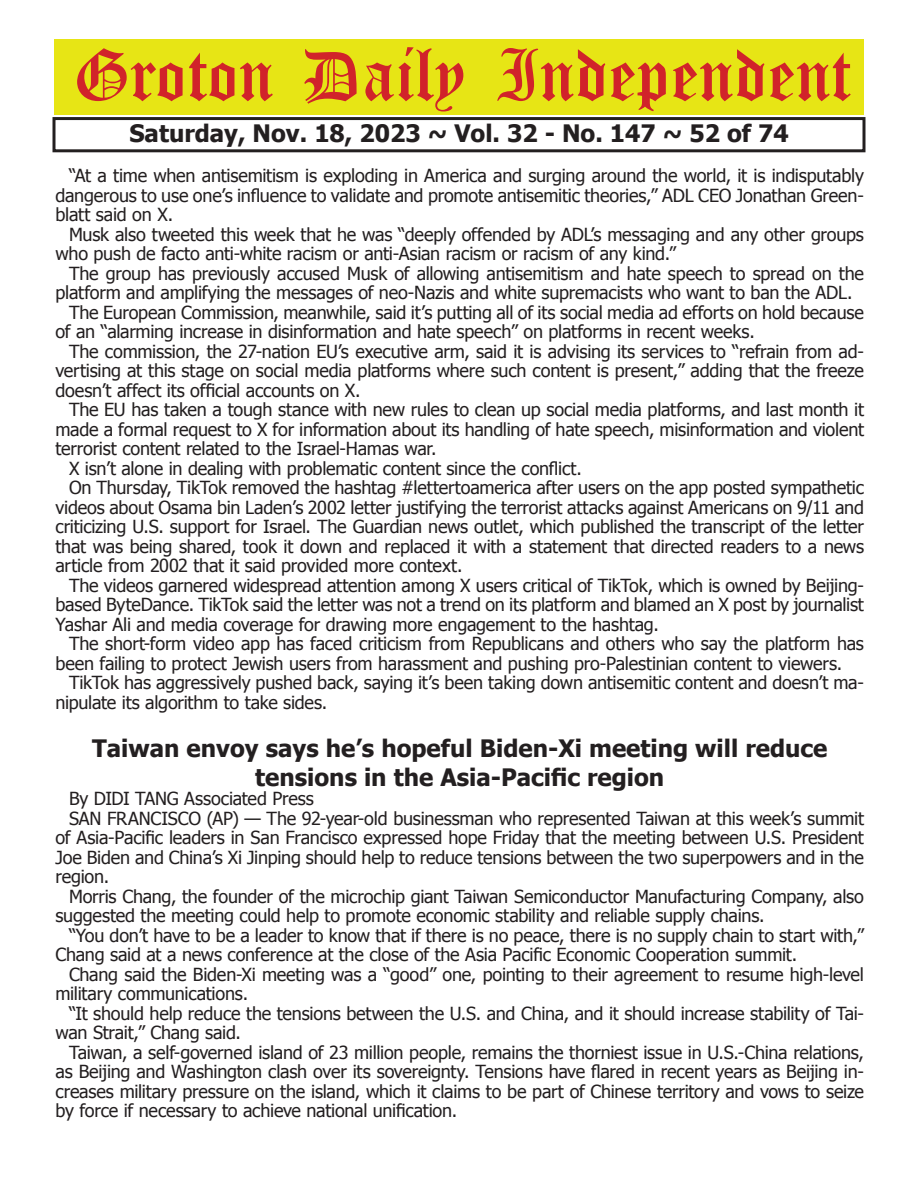
<style>
.page{position:relative;width:918px;height:1188px;background:#fff}
.page>*{position:absolute;margin:0;border:0;box-sizing:border-box;transform-origin:0 0}
.t1{font:54px "Old English Five";color:#d1232a}
.t2{font:700 24px/28.8px "Tahoma";color:#231f20;text-align:center}
.t3{font:18px/19.5px "Tahoma";letter-spacing:-.01em;color:#231f20;text-align:justify}
</style>
<div class="page">
<div style="left:52px;top:117px;width:814px;height:35px;border:3px solid #231f20"></div>
<div style="left:54px;top:40px;width:810px;height:75px;background:#e7e515"></div>
<h1 class="t1" style="left:73px;top:50px;width:779px">Groton Daily Independent</h1>
<h2 class="t2" style="left:129px;top:117px;width:661px">Saturday, Nov. 18, 2023 ~ Vol. 32 - No. 147 ~ 52 of 74</h2>
<p class="t3" style="left:56px;top:165px;width:810px;text-indent:14px">“At a time when antisemitism is exploding in America and surging around the world, it is indisputably dangerous to use one’s influence to validate and promote antisemitic theories,” ADL CEO Jonathan Green&shy;blatt said on X.</p>
<p class="t3" style="left:56px;top:224px;width:810px;text-indent:14px">Musk also tweeted this week that he was “deeply offended by ADL’s messaging and any other groups who push de facto anti-white racism or anti-Asian racism or racism of any kind.”</p>
<p class="t3" style="left:69px;top:263px;width:797px">The group has previously accused Musk of allowing antisemitism and hate speech to spread on the</p>
<p class="t3" style="left:56px;top:282px;width:799px">platform and amplifying the messages of neo-Nazis and white supremacists who want to ban the ADL.</p>
<p class="t3" style="left:69px;top:302px;width:797px">The European Commission, meanwhile, said it’s putting all of its social media ad efforts on hold because</p>
<p class="t3" style="left:56px;top:321px;width:701px">of an “alarming increase in disinformation and hate speech” on platforms in recent weeks.</p>
<p class="t3" style="left:69px;top:341px;width:796px">The commission, the 27-nation EU’s executive arm, said it is advising its services to “refrain from ad-</p>
<p class="t3" style="left:56px;top:360px;width:810px">vertising at this stage on social media platforms where such content is present,” adding that the freeze</p>
<p class="t3" style="left:56px;top:380px;width:307px">doesn’t affect its official accounts on X.</p>
<p class="t3" style="left:69px;top:399px;width:797px">The EU has taken a tough stance with new rules to clean up social media platforms, and last month it</p>
<p class="t3" style="left:56px;top:419px;width:810px">made a formal request to X for information about its handling of hate speech, misinformation and violent</p>
<p class="t3" style="left:56px;top:438px;width:383px">terrorist content related to the Israel-Hamas war.</p>
<p class="t3" style="left:69px;top:458px;width:514px">X isn’t alone in dealing with problematic content since the conflict.</p>
<p class="t3" style="left:69px;top:477px;width:797px">On Thursday, TikTok removed the hashtag #lettertoamerica after users on the app posted sympathetic</p>
<p class="t3" style="left:56px;top:497px;width:810px">videos about Osama bin Laden’s 2002 letter justifying the terrorist attacks against Americans on 9/11 and</p>
<p class="t3" style="left:56px;top:516px;width:810px">criticizing U.S. support for Israel. The Guardian news outlet, which published the transcript of the letter</p>
<p class="t3" style="left:56px;top:536px;width:810px">that was being shared, took it down and replaced it with a statement that directed readers to a news</p>
<p class="t3" style="left:56px;top:555px;width:409px">article from 2002 that it said provided more context.</p>
<p class="t3" style="left:69px;top:575px;width:797px">The videos garnered widespread attention among X users critical of TikTok, which is owned by Beijing-</p>
<p class="t3" style="left:56px;top:594px;width:810px">based ByteDance. TikTok said the letter was not a trend on its platform and blamed an X post by journalist</p>
<p class="t3" style="left:56px;top:613px;width:605px">Yashar Ali and media coverage for drawing more engagement to the hashtag.</p>
<p class="t3" style="left:69px;top:633px;width:797px">The short-form video app has faced criticism from Republicans and others who say the platform has</p>
<p class="t3" style="left:56px;top:652px;width:788px">been failing to protect Jewish users from harassment and pushing pro-Palestinian content to viewers.</p>
<p class="t3" style="left:69px;top:672px;width:796px">TikTok has aggressively pushed back, saying it’s been taking down antisemitic content and doesn’t ma-</p>
<p class="t3" style="left:56px;top:691px;width:273px">nipulate its algorithm to take sides.</p>
<h2 class="t2" style="left:92px;top:732px;width:737px">Taiwan envoy says he’s hopeful Biden-Xi meeting will reduce tensions in the Asia-Pacific region</h2>
<p class="t3" style="left:69px;top:788px;width:246px">By DIDI TANG Associated Press</p>
<p class="t3" style="left:69px;top:808px;width:797px">SAN FRANCISCO (AP) — The 92-year-old businessman who represented Taiwan at this week’s summit</p>
<p class="t3" style="left:56px;top:827px;width:810px">of Asia-Pacific leaders in San Francisco expressed hope Friday that the meeting between U.S. President</p>
<p class="t3" style="left:56px;top:847px;width:810px">Joe Biden and China’s Xi Jinping should help to reduce tensions between the two superpowers and in the</p>
<p class="t3" style="left:56px;top:866px;width:55px">region.</p>
<p class="t3" style="left:69px;top:886px;width:797px">Morris Chang, the founder of the microchip giant Taiwan Semiconductor Manufacturing Company, also</p>
<p class="t3" style="left:56px;top:905px;width:711px">suggested the meeting could help to promote economic stability and reliable supply chains.</p>
<p class="t3" style="left:69px;top:925px;width:797px">“You don’t have to be a leader to know that if there is no peace, there is no supply chain to start with,”</p>
<p class="t3" style="left:56px;top:944px;width:743px">Chang said at a news conference at the close of the Asia Pacific Economic Cooperation summit.</p>
<p class="t3" style="left:69px;top:964px;width:797px">Chang said the Biden-Xi meeting was a “good” one, pointing to their agreement to resume high-level</p>
<p class="t3" style="left:56px;top:983px;width:194px">military communications.</p>
<p class="t3" style="left:69px;top:1003px;width:796px">“It should help reduce the tensions between the U.S. and China, and it should increase stability of Tai-</p>
<p class="t3" style="left:56px;top:1022px;width:187px">wan Strait,” Chang said.</p>
<p class="t3" style="left:69px;top:1042px;width:797px">Taiwan, a self-governed island of 23 million people, remains the thorniest issue in U.S.-China relations,</p>
<p class="t3" style="left:56px;top:1061px;width:810px">as Beijing and Washington clash over its sovereignty. Tensions have flared in recent years as Beijing in-</p>
<p class="t3" style="left:56px;top:1081px;width:810px">creases military pressure on the island, which it claims to be part of Chinese territory and vows to seize</p>
<p class="t3" style="left:56px;top:1100px;width:403px">by force if necessary to achieve national unification.</p>
</div>
